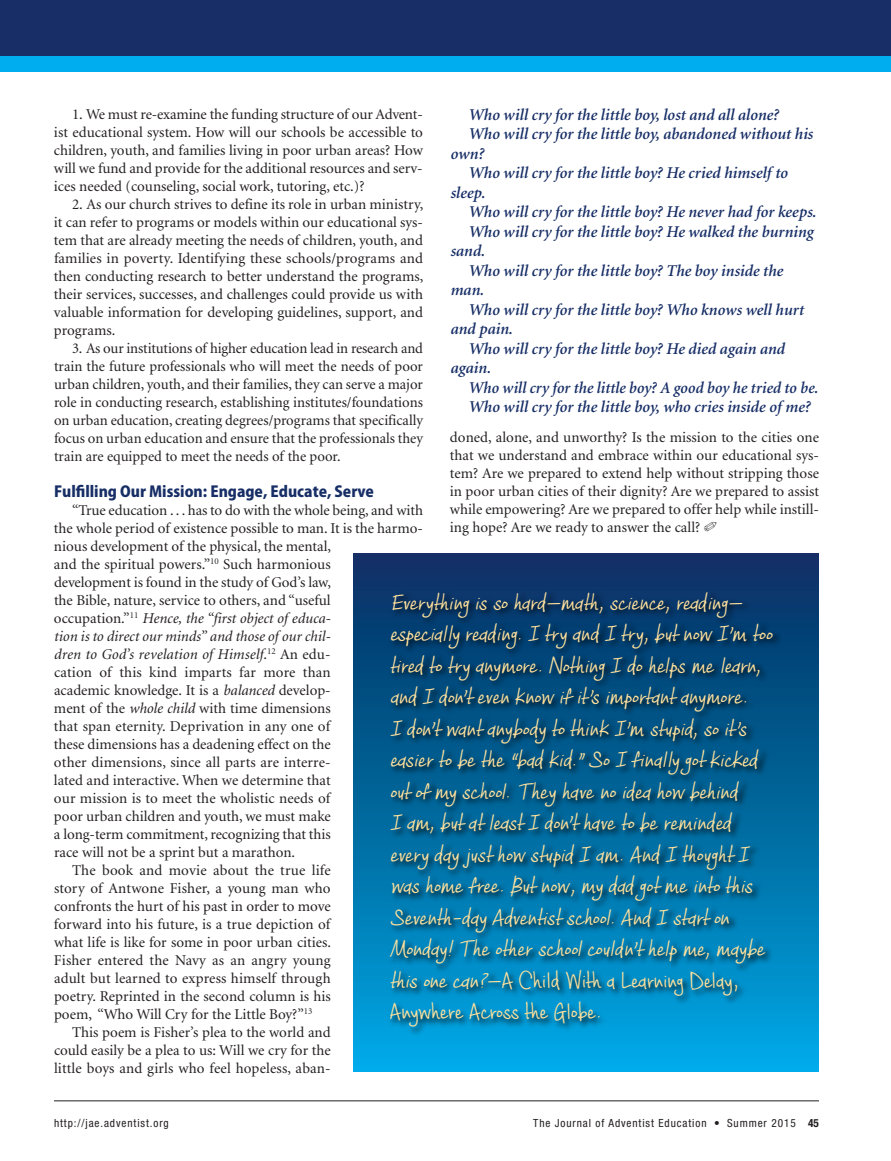
<style>
.page{position:relative;width:891px;height:1161px;background:#fff}
.page>*{position:absolute;margin:0;border:0;box-sizing:border-box;transform-origin:0 0}
.t1{font:italic 29.25px/31.5px "Cashew Apple Ale";color:#ffe19d}
.t2{font:italic 600 16.5px "Minion";color:#172e66}
.t3{font:italic 600 16.5px "Minion";color:#172e66;scale:.96 1}
.t4{font:15px/18px "Minion";color:#231f20;text-align:justify}
.t5{font:italic 15px "Minion";color:#231f20}
.t6{font:800 15px "Koz Go Pro";color:#172e66}
.t7{font:condensed 11.25px "Helvetica Neue";letter-spacing:.08em;color:#231f20}
.s1{font-style:normal}
.s2{font-style:italic}
.s3{font-weight:700}
</style>
<div class="page">
<hr style="left:54px;top:1101px;width:765px;height:1px;background:#231f20">
<div style="left:0;top:48px;width:891px;height:24px;background:#00aeef"></div>
<div style="left:0;top:0;width:891px;height:56px;background:#172e66"></div>
<svg style="left:353px;top:554px;width:466px;height:517px;background:#06659d"></svg>
<img style="left:374px;top:582px;width:424px;height:471px">
<p class="t4" style="left:54px;top:106px;width:371px;text-indent:18px">1. We must re-examine the funding structure of our Advent&shy;ist educational system. How will our schools be accessible to children, youth, and families living in poor urban areas? How will we fund and provide for the additional resources and serv&shy;ices needed (counseling, social work, tutoring, etc.)?</p>
<p class="t4" style="left:54px;top:196px;width:371px;text-indent:18px">2. As our church strives to define its role in urban ministry, it can refer to programs or models within our educational sys&shy;tem that are already meeting the needs of children, youth, and families in poverty. Identifying these schools/programs and then conducting research to better understand the programs, their services, successes, and challenges could provide us with valuable information for developing guidelines, support, and programs.</p>
<p class="t4" style="left:54px;top:340px;width:371px;text-indent:18px">3. As our institutions of higher education lead in research and train the future professionals who will meet the needs of poor urban children, youth, and their families, they can serve a major role in conducting research, establishing institutes/foundations on urban education, creating degrees/programs that specifically focus on urban education and ensure that the professionals they train are equipped to meet the needs of the poor.</p>
<p class="t6" style="left:54px;top:481px;width:322px">Fulfilling Our Mission: Engage, Educate, Serve</p>
<p class="t4" style="left:72px;top:502px;width:352px">“True education . . . has to do with the whole being, and with</p>
<p class="t4" style="left:54px;top:520px;width:371px">the whole period of existence possible to man. It is the harmo-</p>
<p class="t4" style="left:54px;top:538px;width:279px">nious development of the physical, the mental,</p>
<p class="t4" style="left:54px;top:556px;width:278px">and the spiritual powers.”<sup>10</sup> Such harmonious</p>
<p class="t4" style="left:54px;top:574px;width:279px">development is found in the study of God’s law,</p>
<p class="t4" style="left:54px;top:592px;width:278px">the Bible, nature, service to others, and “useful</p>
<p class="t5" style="left:54px;top:612px;width:278px"><span class="s1">occupation.”</span><sup>11</sup> Hence, the “first object of educa-</p>
<p class="t5" style="left:54px;top:630px;width:278px">tion is to direct our minds” and those of our chil-</p>
<p class="t5" style="left:54px;top:648px;width:278px">dren to God’s revelation of Himself<span class="s1">.</span><sup>12</sup> <span class="s1">An edu-</span></p>
<p class="t4" style="left:54px;top:664px;width:278px">cation of this kind imparts far more than</p>
<p class="t4" style="left:54px;top:682px;width:278px">academic knowledge. It is a <span class="s2">balanced</span> develop-</p>
<p class="t4" style="left:54px;top:700px;width:278px">ment of the <span class="s2">whole child</span> with time dimensions</p>
<p class="t4" style="left:54px;top:718px;width:278px">that span eternity. Deprivation in any one of</p>
<p class="t4" style="left:54px;top:736px;width:278px">these dimensions has a deadening effect on the</p>
<p class="t4" style="left:54px;top:754px;width:278px">other dimensions, since all parts are interre-</p>
<p class="t4" style="left:54px;top:772px;width:278px">lated and interactive. When we determine that</p>
<p class="t4" style="left:54px;top:790px;width:278px">our mission is to meet the wholistic needs of</p>
<p class="t4" style="left:54px;top:808px;width:278px">poor urban children and youth, we must make</p>
<p class="t4" style="left:54px;top:826px;width:278px">a long-term commitment, recognizing that this</p>
<p class="t4" style="left:54px;top:844px;width:243px">race will not be a sprint but a marathon.</p>
<p class="t4" style="left:72px;top:862px;width:260px">The book and movie about the true life</p>
<p class="t4" style="left:54px;top:880px;width:278px">story of Antwone Fisher, a young man who</p>
<p class="t4" style="left:54px;top:898px;width:278px">confronts the hurt of his past in order to move</p>
<p class="t4" style="left:54px;top:916px;width:278px">forward into his future, is a true depiction of</p>
<p class="t4" style="left:54px;top:934px;width:279px">what life is like for some in poor urban cities.</p>
<p class="t4" style="left:54px;top:952px;width:278px">Fisher entered the Navy as an angry young</p>
<p class="t4" style="left:54px;top:970px;width:278px">adult but learned to express himself through</p>
<p class="t4" style="left:54px;top:988px;width:278px">poetry. Reprinted in the second column is his</p>
<p class="t4" style="left:54px;top:1006px;width:260px">poem, “Who Will Cry for the Little Boy?”<sup>13</sup></p>
<p class="t4" style="left:72px;top:1024px;width:260px">This poem is Fisher’s plea to the world and</p>
<p class="t4" style="left:54px;top:1042px;width:278px">could easily be a plea to us: Will we cry for the</p>
<p class="t4" style="left:54px;top:1060px;width:278px">little boys and girls who feel hopeless, aban-</p>
<p class="t2" style="left:468px;top:108px;width:312px">Who will cry for the little boy, lost and all alone?</p>
<p class="t2" style="left:468px;top:127px;width:346px">Who will cry for the little boy, abandoned without his</p>
<p class="t2" style="left:450px;top:147px;width:35px">own?</p>
<p class="t2" style="left:468px;top:167px;width:321px">Who will cry for the little boy? He cried himself to</p>
<p class="t2" style="left:450px;top:186px;width:37px">sleep.</p>
<p class="t2" style="left:468px;top:206px;width:350px">Who will cry for the little boy? He never had for keeps.</p>
<p class="t2" style="left:468px;top:225px;width:347px">Who will cry for the little boy? He walked the burning</p>
<p class="t2" style="left:450px;top:245px;width:36px">sand.</p>
<p class="t2" style="left:468px;top:264px;width:316px">Who will cry for the little boy? The boy inside the</p>
<p class="t2" style="left:450px;top:284px;width:35px">man.</p>
<p class="t2" style="left:468px;top:303px;width:337px">Who will cry for the little boy? Who knows well hurt</p>
<p class="t2" style="left:450px;top:323px;width:64px">and pain.</p>
<p class="t2" style="left:468px;top:342px;width:318px">Who will cry for the little boy? He died again and</p>
<p class="t2" style="left:450px;top:362px;width:42px">again.</p>
<p class="t3" style="left:468px;top:381px;width:366px">Who will cry for the little boy? A good boy he tried to be.</p>
<p class="t2" style="left:468px;top:400px;width:343px">Who will cry for the little boy, who cries inside of me?</p>
<p class="t4" style="left:450px;top:430px;width:370px">doned, alone, and unworthy? Is the mission to the cities one that we understand and embrace within our educational sys&shy;tem? Are we prepared to extend help without stripping those in poor urban cities of their dignity? Are we prepared to assist while empowering? Are we prepared to offer help while instill&shy;ing hope? Are we ready to answer the call? ✐</p>
<p class="t1" style="left:390px;top:587px;width:391px">Everything is so hard—math, science, reading — especially reading . I try and I try , but now I’m too tired to try any more. Nothing I do helps me learn, and I don’t even know if it’s important any more.<br>I don’t want anybody to think I’m stupid, so it’s easier to be the “bad kid.” So I finally g ot kicked out of my school. They have no idea how behind<br>I am, but at least I don’t have to be reminded every day just how stupid I am. And I thought I was home free. But now, my dad got me into this Seventh-day Adventist school. And I start on Monday ! The other school couldn’t help me, maybe thisonecan?<span class="s1">—A Child With a Learning Delay, Anywhere Across the Globe.</span></p>
<p class="t7" style="left:54px;top:1119px;width:116px">http://jae.adventist.org</p>
<p class="t7" style="left:533px;top:1119px;width:287px">The Journal of Adventist Education • Summer 2015 <span class="s3">45</span></p>
</div>
